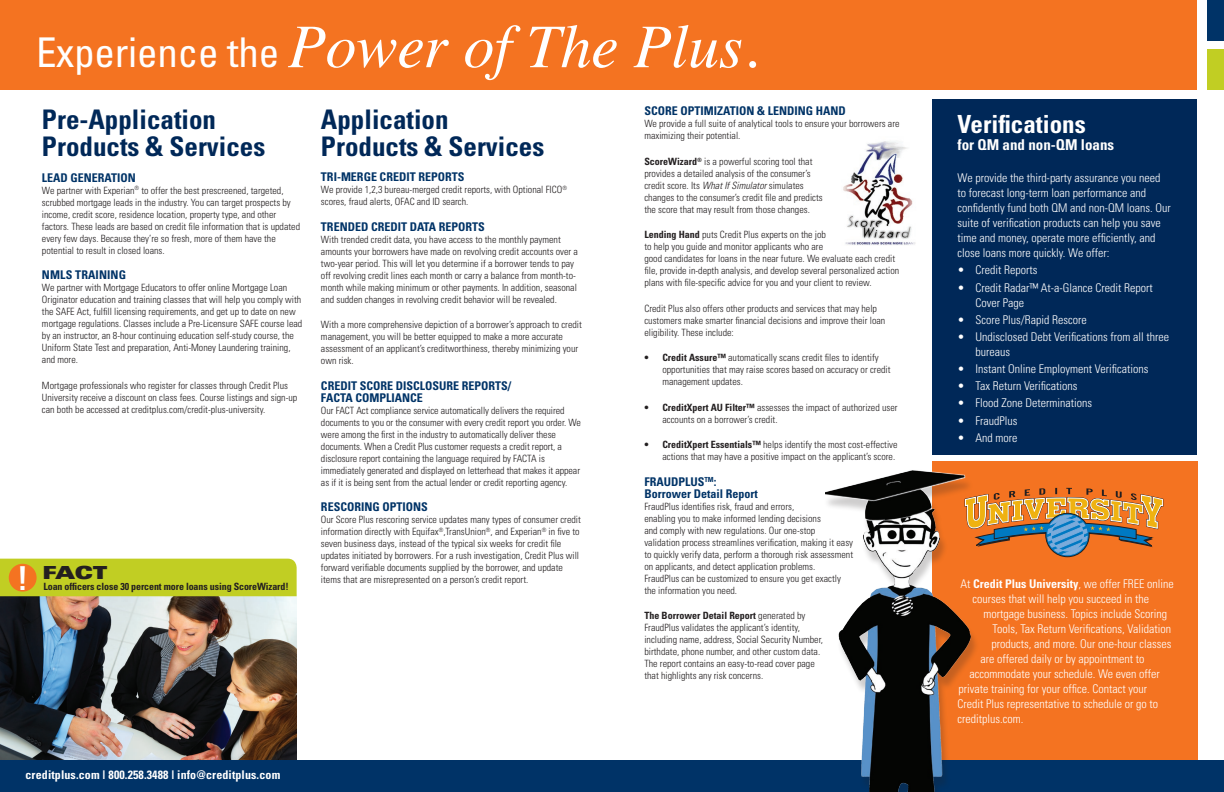
<style>
.page{position:relative;width:1224px;height:792px;background:#fff}
.page>*{position:absolute;margin:0;border:0;box-sizing:border-box;transform-origin:0 0}
.t1{font:italic 62px "Times";letter-spacing:-.005em;color:#fff}
.t2{font:700 condensed 33px "Univers";color:#fff}
.t3{font:700 condensed 27px/27px "Univers";color:#002858}
.t4{font:700 condensed 25px "Univers";color:#fff}
.t5{font:900 expanded 18px "Univers";color:#231f20}
.t6{font:700 condensed 15px "Univers";color:#fff}
.t7{font:300 condensed 12px/15px "Univers";color:#fff}
.t8{font:700 condensed 12px/12px "Univers";color:#003367}
.t9{font:700 condensed 12px "Univers";letter-spacing:.01em;color:#fff}
.t10{font:300 condensed 10px/12px "Univers";color:#231f20}
.t11{font:700 condensed 10px "Univers";letter-spacing:-.01em;color:#231f20}
.s1{font-family:"Univers LT Std";font-style:normal;font-stretch:condensed;font-size:41px}
.s2{font-weight:700}
.s3{font-style:italic}
</style>
<div class="page">
<div style="left:932px;top:462px;width:266px;height:330px;background:#f47321"></div>
<img style="left:0;top:596px;width:297px;height:164px">
<div style="left:1207px;top:50px;width:17px;height:40px;background:#c1ce23"></div>
<div style="left:1207px;top:0;width:17px;height:40px;background:#003367"></div>
<div style="left:0;top:0;width:1197px;height:90px;background:#f47321"></div>
<div style="left:0;top:760px;width:1224px;height:32px;background:#003367"></div>
<img style="left:843px;top:141px;width:73px;height:104px">
<div style="left:0;top:559px;width:297px;height:37px;background:#c1ce23"></div>
<div style="left:9px;top:564px;width:28px;height:28px;background:#f47321;border-radius:50%"></div>
<svg style="left:983px;top:488px;width:180px;height:69px"></svg>
<img style="left:825px;top:470px;width:158px;height:322px">
<div style="left:932px;top:99px;width:265px;height:356px;background:#002858"></div>
<p class="t2" style="left:17px;top:558px;width:12px">!</p>
<p class="t1" style="left:36px;top:-8px;width:724px"><span class="s1">Experience the</span> Power of The Plus.</p>
<p class="t3" style="left:42px;top:106px;width:225px">Pre-Application<br>Products &amp; Services</p>
<p class="t8" style="left:42px;top:171px;width:95px">LEAD GENERATION</p>
<p class="t10" style="left:42px;top:184px;width:260px">We partner with Experian<sup>®</sup> to offer the best prescreened, targeted, scrubbed mortgage leads in the industry. You can target prospects by income, credit score, residence location, property type, and other factors. These leads are based on credit file information that is updated every few days. Because they’re so fresh, more of them have the potential to result in closed loans.</p>
<p class="t8" style="left:42px;top:269px;width:86px">NMLS TRAINING</p>
<p class="t10" style="left:42px;top:282px;width:262px">We partner with Mortgage Educators to offer online Mortgage Loan Originator education and training classes that will help you comply with the SAFE Act, fulfill licensing requirements, and get up to date on new mortgage regulations. Classes include a Pre-Licensure SAFE course lead by an instructor, an 8-hour continuing education self-study course, the Uniform State Test and preparation, Anti-Money Laundering training, and more.</p>
<p class="t10" style="left:42px;top:379px;width:257px">Mortgage professionals who register for classes through Credit Plus<br>University receive a discount on class fees. Course listings and sign-up can both be accessed at creditplus.com/credit-plus-university.</p>
<p class="t5" style="left:42px;top:562px;width:67px">FACT</p>
<p class="t11" style="left:43px;top:580px;width:247px">Loan officers close 30 percent more loans using ScoreWizard!</p>
<p class="t3" style="left:321px;top:105px;width:225px">Application<br>Products &amp; Services</p>
<p class="t8" style="left:321px;top:171px;width:145px">TRI-MERGE CREDIT REPORTS</p>
<p class="t10" style="left:321px;top:183px;width:248px">We provide 1,2,3 bureau-merged credit reports, with Optional FICO<sup>® </sup>scores, fraud alerts, OFAC and ID search.</p>
<p class="t8" style="left:321px;top:220px;width:165px">TRENDED CREDIT DATA REPORTS</p>
<p class="t10" style="left:321px;top:233px;width:259px">With trended credit data, you have access to the monthly payment amounts your borrowers have made on revolving credit accounts over a two-year period. This will let you determine if a borrower tends to pay off revolving credit lines each month or carry a balance from month-to&shy;month while making minimum or other payments. In addition, seasonal and sudden changes in revolving credit behavior will be revealed.</p>
<p class="t10" style="left:321px;top:318px;width:262px">With a more comprehensive depiction of a borrower’s approach to credit management, you will be better equipped to make a more accurate assessment of an applicant’s creditworthiness, thereby minimizing your own risk.</p>
<p class="t8" style="left:321px;top:379px;width:192px">CREDIT SCORE DISCLOSURE REPORTS/<br>FACTA COMPLIANCE</p>
<p class="t10" style="left:321px;top:404px;width:261px">Our FACT Act compliance service automatically delivers the required documents to you or the consumer with every credit report you order. We were among the first in the industry to automatically deliver these documents. When a Credit Plus customer requests a credit report, a disclosure report containing the language required by FACTA is immediately generated and displayed on letterhead that makes it appear as if it is being sent from the actual lender or credit reporting agency.</p>
<p class="t8" style="left:321px;top:501px;width:108px">RESCORING OPTIONS</p>
<p class="t10" style="left:321px;top:513px;width:261px">Our Score Plus rescoring service updates many types of consumer credit information directly with Equifax<sup>®</sup>,TransUnion<sup>®</sup>, and Experian<sup>®</sup> in five to seven business days, instead of the typical six weeks for credit file updates initiated by borrowers. For a rush investigation, Credit Plus will forward verifiable documents supplied by the borrower, and update items that are misrepresented on a person’s credit report.</p>
<p class="t8" style="left:644px;top:105px;width:203px">SCORE OPTIMIZATION &amp; LENDING HAND</p>
<p class="t10" style="left:644px;top:118px;width:257px">We provide a full suite of analytical tools to ensure your borrowers are maximizing their potential.</p>
<p class="t10" style="left:644px;top:155px;width:180px"><span class="s2">ScoreWizard</span><sup>®</sup> is a powerful scoring tool that provides a detailed analysis of the consumer’s credit score. Its <span class="s3">What If Simulator</span> simulates changes to the consumer’s credit file and predicts the score that may result from those changes.</p>
<p class="t10" style="left:644px;top:229px;width:256px"><span class="s2">Lending Hand</span> puts Credit Plus experts on the job<br>to help you guide and monitor applicants who are<br>good candidates for loans in the near future. We evaluate each credit file, provide in-depth analysis, and develop several personalized action plans with file-specific advice for you and your client to review.</p>
<p class="t10" style="left:644px;top:302px;width:243px">Credit Plus also offers other products and services that may help customers make smarter financial decisions and improve their loan eligibility. These include:</p>
<p class="t10" style="left:662px;top:352px;width:230px;text-indent:-18px"><span class="s2">• Credit Assure™</span> automatically scans credit files to identify opportunities that may raise scores based on accuracy or credit management updates.</p>
<p class="t10" style="left:662px;top:401px;width:237px;text-indent:-18px"><span class="s2">• CreditXpert AU Filter™</span> assesses the impact of authorized user accounts on a borrower’s credit.</p>
<p class="t10" style="left:644px;top:439px;width:255px;text-align:right"><span class="s2">• CreditXpert Essentials™</span> helps identify the most cost-effective actions that may have a positive impact on the applicant’s score.</p>
<p class="t8" style="left:644px;top:476px;width:115px">FRAUDPLUS<sup>TM</sup>:<br>Borrower Detail Report</p>
<p class="t10" style="left:644px;top:500px;width:210px">FraudPlus identifies risk, fraud and errors,<br>enabling you to make informed lending decisions<br>and comply with new regulations. Our one-stop validation process streamlines verification, making it easy to quickly verify data, perform a thorough risk assessment on applicants, and detect application problems.<br>FraudPlus can be customized to ensure you get exactly the information you need.</p>
<p class="t10" style="left:644px;top:610px;width:180px"><span class="s2">The Borrower Detail Report</span> generated by FraudPlus validates the applicant’s identity, including name, address, Social Security Number, birthdate, phone number, and other custom data.<br>The report contains an easy-to-read cover page that highlights any risk concerns.</p>
<p class="t9" style="left:26px;top:767px;width:256px">creditplus.com | 800.258.3488 | info@creditplus.com</p>
<p class="t4" style="left:958px;top:109px;width:130px">Verifications</p>
<p class="t6" style="left:958px;top:135px;width:158px">for QM and non-QM loans</p>
<p class="t7" style="left:958px;top:170px;width:215px">We provide the third-party assurance you need to forecast long-term loan performance and confidently fund both QM and non-QM loans. Our suite of verification products can help you save time and money, operate more efficiently, and close loans more quickly. We offer:</p>
<p class="t7" style="left:958px;top:263px;width:81px">• Credit Reports</p>
<p class="t7" style="left:976px;top:280px;width:179px;text-indent:-18px">• Credit Radar™ At-a-Glance Credit Report<br>Cover Page</p>
<p class="t7" style="left:958px;top:312px;width:131px">• Score Plus/Rapid Rescore</p>
<p class="t7" style="left:976px;top:329px;width:195px;text-indent:-18px">• Undisclosed Debt Verifications from all three bureaus</p>
<p class="t7" style="left:958px;top:361px;width:192px">• Instant Online Employment Verifications</p>
<p class="t7" style="left:958px;top:378px;width:121px">• Tax Return Verifications</p>
<p class="t7" style="left:958px;top:395px;width:136px">• Flood Zone Determinations</p>
<p class="t7" style="left:958px;top:413px;width:61px">• FraudPlus</p>
<p class="t7" style="left:958px;top:430px;width:61px">• And more</p>
<p class="t7" style="left:961px;top:576px;width:215px">At <span class="s2">Credit Plus University</span>, we offer FREE online</p>
<p class="t7" style="left:973px;top:591px;width:178px">courses that will help you succeed in the</p>
<p class="t7" style="left:984px;top:606px;width:185px">mortgage business. Topics include Scoring</p>
<p class="t7" style="left:993px;top:621px;width:180px">Tools, Tax Return Verifications, Validation</p>
<p class="t7" style="left:992px;top:636px;width:181px">products, and more. Our one-hour classes</p>
<p class="t7" style="left:981px;top:651px;width:165px">are offered daily or by appointment to</p>
<p class="t7" style="left:970px;top:666px;width:192px">accommodate your schedule. We even offer</p>
<p class="t7" style="left:959px;top:681px;width:190px">private training for your office. Contact your</p>
<p class="t7" style="left:958px;top:696px;width:202px">Credit Plus representative to schedule or go to</p>
<p class="t7" style="left:958px;top:711px;width:67px">creditplus.com.</p>
</div>
